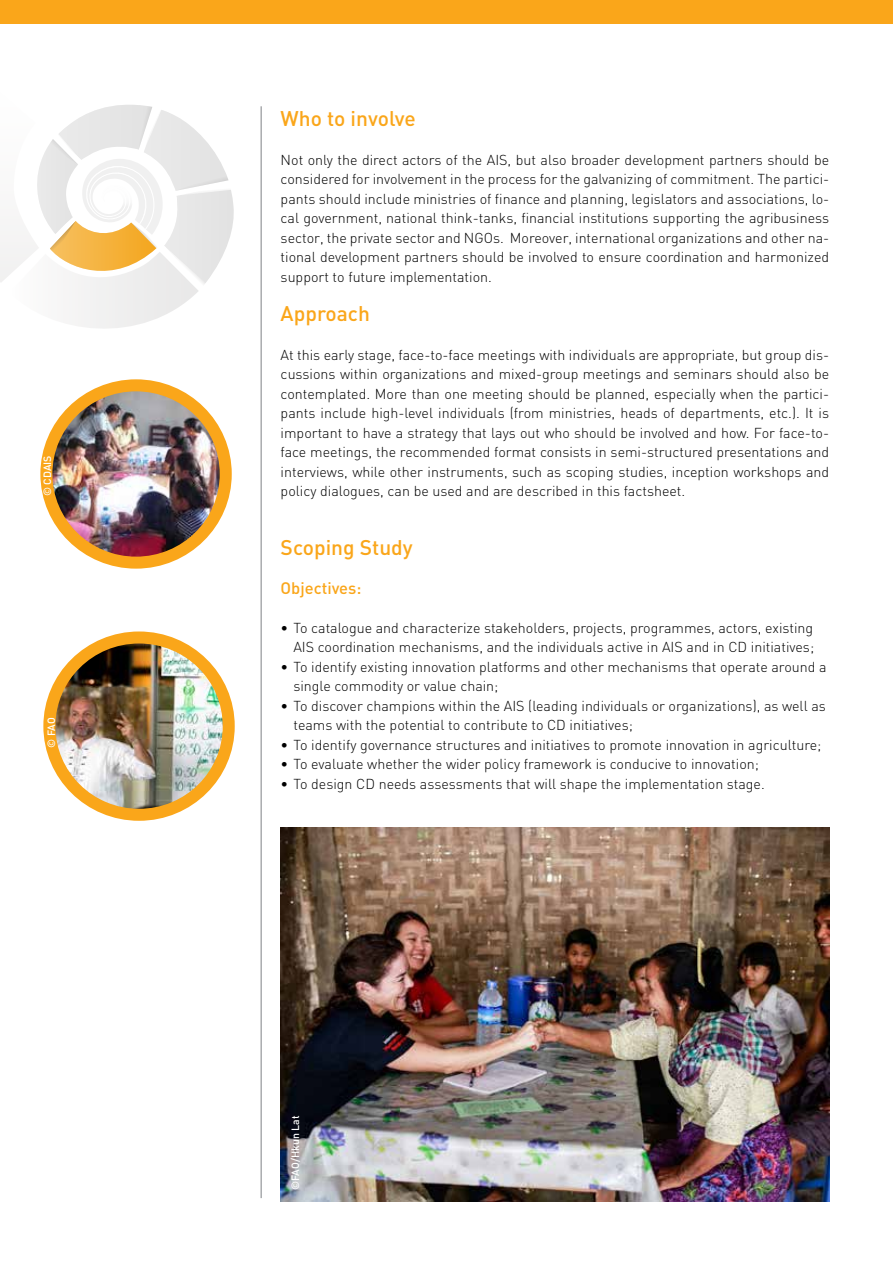
<style>
.page{position:relative;width:893px;height:1263px;background:#fff}
.page>*{position:absolute;margin:0;border:0;box-sizing:border-box;transform-origin:0 0}
.t1{font:500 21px "DIN";color:#faa61a}
.t2{font:500 16.5px "DIN";color:#faa61a}
.t3{font:300 14.25px/19.5px "DIN";color:#000;text-align:justify}
.t4{font:500 10.5px "DIN";color:#fff}
</style>
<div class="page">
<div style="left:0;top:0;width:893px;height:23px;background:#faa61a"></div>
<hr style="left:260px;top:106px;width:2px;height:1092px;background:#a9abae">
<img style="left:281px;top:828px;width:548px;height:373px">
<img style="left:46px;top:386px;width:180px;height:170px">
<div style="left:40px;top:379px;width:192px;height:190px;border:12px solid #faa61a;border-radius:50%"></div>
<svg style="left:0;top:105px;width:234px;height:223px"></svg>
<img style="left:49px;top:644px;width:180px;height:171px">
<div style="left:43px;top:631px;width:192px;height:190px;border:12px solid #faa61a;border-radius:50%"></div>
<p class="t4" style="left:40px;top:496px;width:42px;rotate:-90deg">© CDAIS</p>
<p class="t4" style="left:44px;top:748px;width:32px;rotate:-90deg">© FAO</p>
<h1 class="t1" style="left:281px;top:104px;width:137px">Who to involve</h1>
<p class="t3" style="left:281px;top:149px;width:550px">Not only the direct actors of the AIS, but also broader development partners should be considered for involvement in the process for the galvanizing of commitment. The partici&shy;pants should include ministries of finance and planning, legislators and associations, lo&shy;cal government, national think-tanks, financial institutions supporting the agribusiness sector, the private sector and NGOs. Moreover, international organizations and other na&shy;tional development partners should be involved to ensure coordination and harmonized support to future implementation.</p>
<h1 class="t1" style="left:281px;top:299px;width:91px">Approach</h1>
<p class="t3" style="left:281px;top:344px;width:550px">At this early stage, face-to-face meetings with individuals are appropriate, but group dis&shy;cussions within organizations and mixed-group meetings and seminars should also be contemplated. More than one meeting should be planned, especially when the partici&shy;pants include high-level individuals (from ministries, heads of departments, etc.). It is important to have a strategy that lays out who should be involved and how. For face-to&shy;face meetings, the recommended format consists in semi-structured presentations and interviews, while other instruments, such as scoping studies, inception workshops and policy dialogues, can be used and are described in this factsheet.</p>
<h1 class="t1" style="left:281px;top:533px;width:134px">Scoping Study</h1>
<p class="t2" style="left:281px;top:577px;width:82px">Objectives:</p>
<p class="t3" style="left:281px;top:617px;width:535px;text-align:right">• To catalogue and characterize stakeholders, projects, programmes, actors, existing<br>AIS coordination mechanisms, and the individuals active in AIS and in CD initiatives;</p>
<p class="t3" style="left:293px;top:656px;width:535px;text-indent:-13px">• To identify existing innovation platforms and other mechanisms that operate around a single commodity or value chain;</p>
<p class="t3" style="left:293px;top:695px;width:534px;text-indent:-13px">• To discover champions within the AIS (leading individuals or organizations), as well as teams with the potential to contribute to CD initiatives;</p>
<p class="t3" style="left:281px;top:734px;width:542px">• To identify governance structures and initiatives to promote innovation in agriculture;</p>
<p class="t3" style="left:281px;top:754px;width:480px">• To evaluate whether the wider policy framework is conducive to innovation;</p>
<p class="t3" style="left:281px;top:773px;width:486px">• To design CD needs assessments that will shape the implementation stage.</p>
<p class="t4" style="left:288px;top:1190px;width:76px;rotate:-90deg">©FAO/Hkun Lat</p>
</div>
